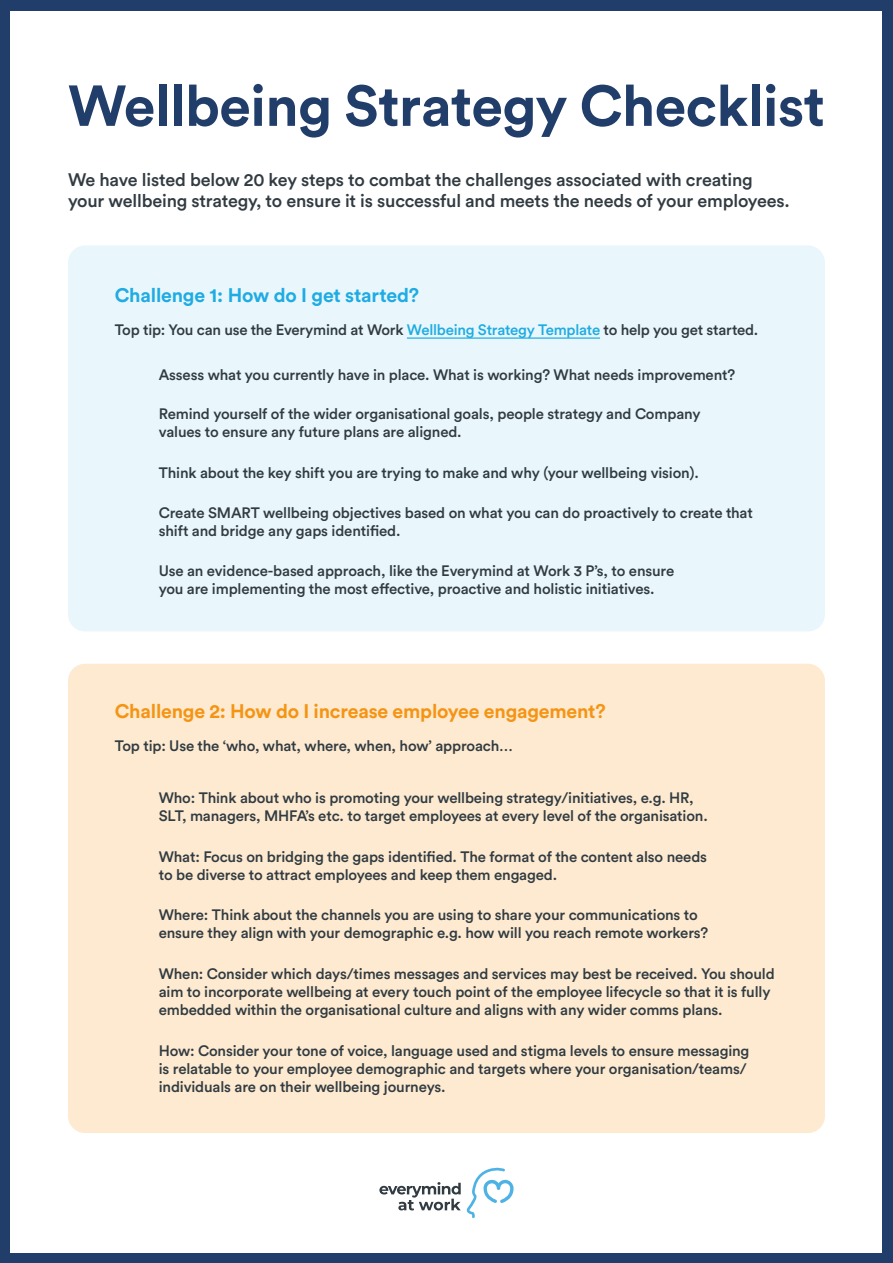
<style>
.page{position:relative;width:893px;height:1263px;background:#213d69}
.page>*{position:absolute;margin:0;border:0;box-sizing:border-box;transform-origin:0 0}
.t1{font:700 57px "Circular Std";letter-spacing:-.01em;color:#213d69}
.t2{font:700 19.5px "Circular Std";letter-spacing:-.01em;color:#f59414}
.t3{font:700 19.5px "Circular Std";letter-spacing:-.01em;color:#1fabe3}
.t4{font:500 18px/21.6px "Circular Std";letter-spacing:-.01em;color:#313b41}
.t5{font:500 15px/18px "Circular Std";letter-spacing:-.01em;color:#313b41}
.s1{color:#1face2}
</style>
<div class="page">
<div style="left:11px;top:11px;width:871px;height:1241px;background:#fff"></div>
<svg style="left:467px;top:1167px;width:47px;height:51px"></svg>
<svg style="left:379px;top:1182px;width:82px;height:28px"></svg>
<div style="left:68px;top:245px;width:757px;height:386px;background:#e9f7fc;border-radius:17px"></div>
<hr style="left:407px;top:337px;width:193px;height:2px;background:#1face2">
<div style="left:68px;top:664px;width:757px;height:469px;background:#fdead0;border-radius:17px"></div>
<h1 class="t1" style="left:68px;top:69px;width:758px">Wellbeing Strategy Checklist</h1>
<p class="t4" style="left:68px;top:168px;width:723px">We have listed below 20 key steps to combat the challenges associated with creating your wellbeing strategy, to ensure it is successful and meets the needs of your employees.</p>
<h2 class="t3" style="left:115px;top:282px;width:306px">Challenge 1: How do I get started?</h2>
<p class="t5" style="left:115px;top:321px;width:645px">Top tip: You can use the Everymind at Work <span class="s1">Wellbeing Strategy Template</span> to help you get started.</p>
<p class="t5" style="left:159px;top:365px;width:578px">Assess what you currently have in place. What is working? What needs improvement?</p>
<p class="t5" style="left:159px;top:405px;width:543px">Remind yourself of the wider organisational goals, people strategy and Company values to ensure any future plans are aligned.</p>
<p class="t5" style="left:159px;top:463px;width:542px">Think about the key shift you are trying to make and why (your wellbeing vision).</p>
<p class="t5" style="left:159px;top:503px;width:596px">Create SMART wellbeing objectives based on what you can do proactively to create that shift and bridge any gaps identified.</p>
<p class="t5" style="left:159px;top:562px;width:517px">Use an evidence-based approach, like the Everymind at Work 3 P’s, to ensure you are implementing the most effective, proactive and holistic initiatives.</p>
<h2 class="t2" style="left:115px;top:698px;width:493px">Challenge 2: How do I increase employee engagement?</h2>
<p class="t5" style="left:115px;top:737px;width:400px">Top tip: Use the ‘who, what, where, when, how’ approach…</p>
<p class="t5" style="left:159px;top:789px;width:551px">Who: Think about who is promoting your wellbeing strategy/initiatives, e.g. HR,<br>SLT, managers, MHFA’s etc. to target employees at every level of the organisation.</p>
<p class="t5" style="left:159px;top:847px;width:550px">What: Focus on bridging the gaps identified. The format of the content also needs to be diverse to attract employees and keep them engaged.</p>
<p class="t5" style="left:159px;top:906px;width:551px">Where: Think about the channels you are using to share your communications to ensure they align with your demographic e.g. how will you reach remote workers?</p>
<p class="t5" style="left:159px;top:964px;width:617px">When: Consider which days/times messages and services may best be received. You should aim to incorporate wellbeing at every touch point of the employee lifecycle so that it is fully embedded within the organisational culture and aligns with any wider comms plans.</p>
<p class="t5" style="left:159px;top:1041px;width:592px">How: Consider your tone of voice, language used and stigma levels to ensure messaging is relatable to your employee demographic and targets where your organisation/teams/ individuals are on their wellbeing journeys.</p>
</div>
